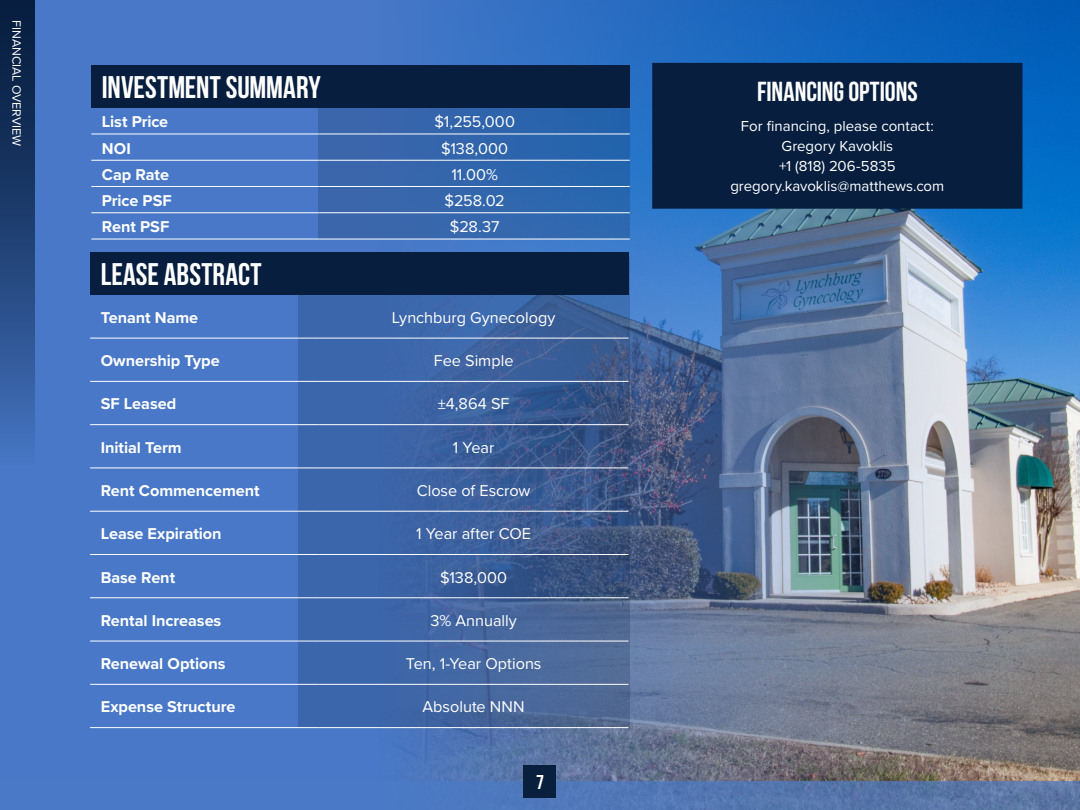
<style>
.page{position:relative;width:1080px;height:810px;background:#4878c7}
.page>*{position:absolute;margin:0;border:0;box-sizing:border-box;transform-origin:0 0}
.t1{font:700 31.25px "Bebas Neue";color:#fff}
.t2{font:700 27.5px "Bebas Neue";letter-spacing:-.005em;color:#fff}
.t3{font:700 20px "Bebas Neue";color:#fff}
.t4{font:700 16.25px "Proxima Nova";letter-spacing:-.005em;color:#fff}
.t5{font:16.25px "Proxima Nova";color:#fff}
.t6{font:15px/20px "Proxima Nova";color:#fff;text-align:center}
.t7{font:12.5px "Proxima Nova";color:#fff}
</style>
<div class="page">
<img style="left:379px;top:0;width:701px;height:781px">
<div style="left:0;top:0;width:35px;height:465px;background:linear-gradient(to bottom,#011633,#4271bc)"></div>
<svg style="left:318px;top:108px;width:312px;height:131px;background:#3467ad"></svg>
<div style="left:91px;top:66px;width:539px;height:42px;background:#071e3f"></div>
<hr style="left:91px;top:134px;width:229px;height:1px;background:#fff">
<hr style="left:320px;top:134px;width:310px;height:1px;background:#fff">
<hr style="left:91px;top:160px;width:229px;height:1px;background:#fff">
<hr style="left:320px;top:160px;width:310px;height:1px;background:#fff">
<hr style="left:91px;top:186px;width:229px;height:1px;background:#fff">
<hr style="left:320px;top:186px;width:310px;height:1px;background:#fff">
<hr style="left:91px;top:212px;width:229px;height:1px;background:#fff">
<hr style="left:320px;top:212px;width:310px;height:1px;background:#fff">
<hr style="left:91px;top:239px;width:229px;height:1px;background:#fff">
<hr style="left:320px;top:239px;width:310px;height:1px;background:#fff">
<svg style="left:299px;top:257px;width:331px;height:471px;background:#3e629e"></svg>
<div style="left:90px;top:253px;width:539px;height:42px;background:#071e3f"></div>
<hr style="left:90px;top:338px;width:229px;height:1px;background:#fff">
<hr style="left:319px;top:338px;width:310px;height:1px;background:#fff">
<hr style="left:90px;top:381px;width:229px;height:1px;background:#fff">
<hr style="left:319px;top:381px;width:310px;height:1px;background:#fff">
<hr style="left:90px;top:424px;width:229px;height:1px;background:#fff">
<hr style="left:319px;top:424px;width:310px;height:1px;background:#fff">
<hr style="left:90px;top:468px;width:229px;height:1px;background:#fff">
<hr style="left:319px;top:468px;width:310px;height:1px;background:#fff">
<hr style="left:90px;top:511px;width:229px;height:1px;background:#fff">
<hr style="left:319px;top:511px;width:310px;height:1px;background:#fff">
<hr style="left:90px;top:554px;width:229px;height:1px;background:#fff">
<hr style="left:319px;top:554px;width:310px;height:1px;background:#fff">
<hr style="left:90px;top:597px;width:229px;height:1px;background:#fff">
<hr style="left:319px;top:597px;width:310px;height:1px;background:#fff">
<hr style="left:90px;top:641px;width:229px;height:1px;background:#fff">
<hr style="left:319px;top:641px;width:310px;height:1px;background:#fff">
<hr style="left:90px;top:684px;width:229px;height:1px;background:#fff">
<hr style="left:319px;top:684px;width:310px;height:1px;background:#fff">
<hr style="left:90px;top:727px;width:229px;height:1px;background:#fff">
<hr style="left:319px;top:727px;width:310px;height:1px;background:#fff">
<div style="left:652px;top:63px;width:370px;height:146px;background:#071e3f;border:1px solid #071e3f"></div>
<div style="left:0;top:781px;width:1080px;height:29px;background:linear-gradient(to right,#457acf,#5b75a2)"></div>
<div style="left:524px;top:765px;width:32px;height:32px;background:#091f3e"></div>
<p class="t7" style="left:26px;top:20px;width:128px;rotate:90deg">FINANCIAL OVERVIEW</p>
<h1 class="t1" style="left:102px;top:70px;width:220px">INVESTMENT SUMMARY</h1>
<p class="t4" style="left:102px;top:110px;width:68px">List Price</p>
<p class="t5" style="left:434px;top:110px;width:82px">$1,255,000</p>
<p class="t4" style="left:102px;top:136px;width:30px">NOI</p>
<p class="t5" style="left:441px;top:136px;width:68px">$138,000</p>
<p class="t4" style="left:102px;top:162px;width:69px">Cap Rate</p>
<p class="t5" style="left:451px;top:162px;width:48px">11.00%</p>
<p class="t4" style="left:102px;top:189px;width:71px">Price PSF</p>
<p class="t5" style="left:445px;top:189px;width:62px">$258.02</p>
<p class="t4" style="left:102px;top:215px;width:69px">Rent PSF</p>
<p class="t5" style="left:450px;top:215px;width:51px">$28.37</p>
<h1 class="t1" style="left:101px;top:258px;width:162px">LEASE ABSTRACT</h1>
<p class="t4" style="left:101px;top:305px;width:99px">Tenant Name</p>
<p class="t5" style="left:392px;top:305px;width:165px">Lynchburg Gynecology</p>
<p class="t4" style="left:101px;top:349px;width:121px">Ownership Type</p>
<p class="t5" style="left:434px;top:349px;width:81px">Fee Simple</p>
<p class="t4" style="left:101px;top:392px;width:77px">SF Leased</p>
<p class="t5" style="left:438px;top:392px;width:73px">±4,864 SF</p>
<p class="t4" style="left:101px;top:435px;width:82px">Initial Term</p>
<p class="t5" style="left:453px;top:435px;width:43px">1 Year</p>
<p class="t4" style="left:101px;top:478px;width:160px">Rent Commencement</p>
<p class="t5" style="left:417px;top:478px;width:115px">Close of Escrow</p>
<p class="t4" style="left:101px;top:522px;width:122px">Lease Expiration</p>
<p class="t5" style="left:416px;top:522px;width:117px">1 Year after COE</p>
<p class="t4" style="left:101px;top:565px;width:76px">Base Rent</p>
<p class="t5" style="left:440px;top:565px;width:68px">$138,000</p>
<p class="t4" style="left:101px;top:608px;width:122px">Rental Increases</p>
<p class="t5" style="left:430px;top:608px;width:88px">3% Annually</p>
<p class="t4" style="left:101px;top:652px;width:126px">Renewal Options</p>
<p class="t5" style="left:406px;top:652px;width:137px">Ten, 1-Year Options</p>
<p class="t4" style="left:101px;top:695px;width:136px">Expense Structure</p>
<p class="t5" style="left:423px;top:695px;width:104px">Absolute NNN</p>
<p class="t3" style="left:536px;top:771px;width:9px">7</p>
<h2 class="t2" style="left:757px;top:76px;width:162px">FINANCING OPTIONS</h2>
<p class="t6" style="left:730px;top:115px;width:215px">For financing, please contact:<br>Gregory Kavoklis<br>+1 (818) 206-5835 gregory.kavoklis@matthews.com</p>
</div>
